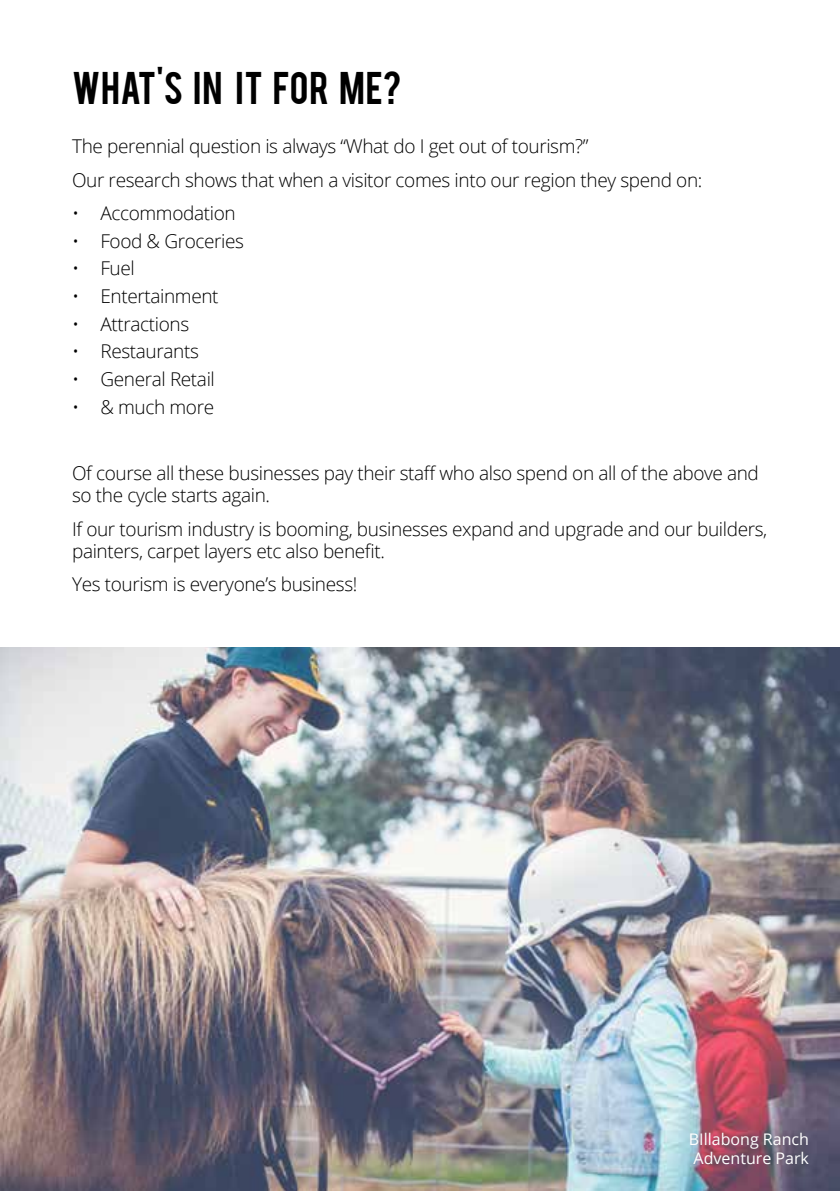
<style>
.page{position:relative;width:840px;height:1191px;background:#fff}
.page>*{position:absolute;margin:0;border:0;box-sizing:border-box;transform-origin:0 0}
.t1{font:36px "Bebas";letter-spacing:.02em;color:#000}
.t2{font:300 19px/22px "Open Sans";letter-spacing:-.02em;color:#000}
.t3{font:16px/19.2px "Open Sans";color:#fff}
</style>
<div class="page">
<img style="left:0;top:648px;width:839px;height:543px">
<h1 class="t1" style="left:72px;top:62px;width:331px">WHAT'S IN IT FOR ME?</h1>
<p class="t2" style="left:72px;top:129px;width:631px;line-height:33.4px">The perennial question is always “What do I get out of tourism?”<br>Our research shows that when a visitor comes into our region they spend on:</p>
<p class="t2" style="left:72px;top:201px;width:165px">• Accommodation</p>
<p class="t2" style="left:72px;top:229px;width:173px">• Food &amp; Groceries</p>
<p class="t2" style="left:72px;top:257px;width:64px">• Fuel</p>
<p class="t2" style="left:72px;top:284px;width:148px">• Entertainment</p>
<p class="t2" style="left:72px;top:312px;width:119px">• Attractions</p>
<p class="t2" style="left:72px;top:340px;width:128px">• Restaurants</p>
<p class="t2" style="left:72px;top:367px;width:144px">• General Retail</p>
<p class="t2" style="left:72px;top:395px;width:143px">• &amp; much more</p>
<p class="t2" style="left:72px;top:462px;width:688px">Of course all these businesses pay their staff who also spend on all of the above and so the cycle starts again.</p>
<p class="t2" style="left:72px;top:517px;width:696px">If our tourism industry is booming, businesses expand and upgrade and our builders, painters, carpet layers etc also benefit.</p>
<p class="t2" style="left:72px;top:572px;width:286px">Yes tourism is everyone’s business!</p>
<p class="t3" style="left:688px;top:1129px;width:122px">BIllabong Ranch<br>Adventure Park</p>
</div>
